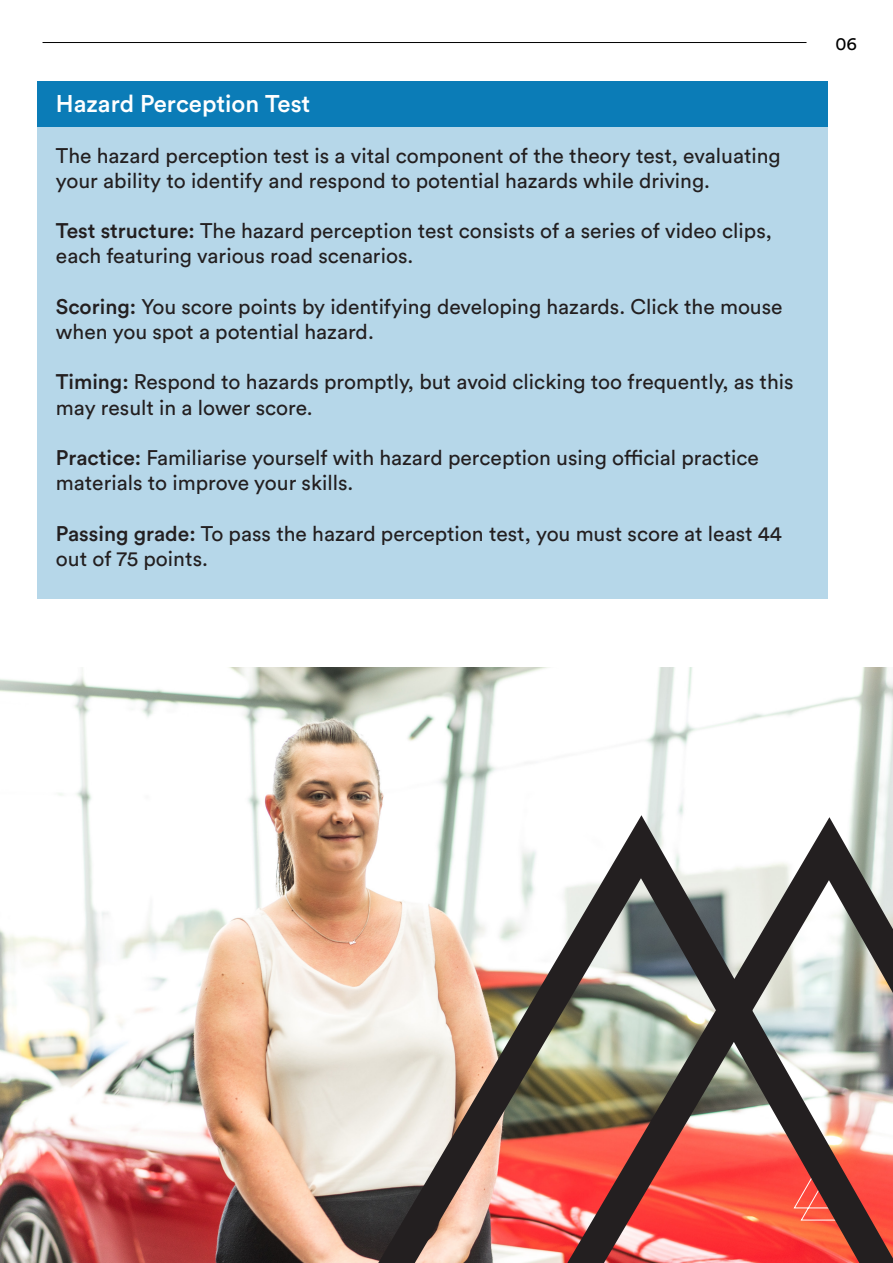
<style>
.page{position:relative;width:893px;height:1263px;background:#fff}
.page>*{position:absolute;margin:0;border:0;box-sizing:border-box;transform-origin:0 0}
.t1{font:500 24px "Circular Std";color:#fff}
.t2{font:21px/25.2px "Circular Std";color:#231f20}
.t3{font:18px "Circular Std";color:#000}
.s1{font-weight:500}
</style>
<div class="page">
<img style="left:0;top:668px;width:893px;height:595px">
<hr style="left:43px;top:42px;width:763px;height:1px;background:#000">
<img style="left:267px;top:804px;width:626px;height:459px">
<div style="left:37px;top:104px;width:791px;height:495px;background:#b6d7e9"></div>
<div style="left:37px;top:81px;width:791px;height:45px;background:#0b7cb7"></div>
<p class="t1" style="left:56px;top:89px;width:256px">Hazard Perception Test</p>
<p class="t2" style="left:56px;top:142px;width:726px">The hazard perception test is a vital component of the theory test, evaluating your ability to identify and respond to potential hazards while driving.</p>
<p class="t2" style="left:56px;top:218px;width:717px"><span class="s1">Test structure:</span> The hazard perception test consists of a series of video clips, each featuring various road scenarios.</p>
<p class="t2" style="left:56px;top:293px;width:728px"><span class="s1">Scoring:</span> You score points by identifying developing hazards. Click the mouse when you spot a potential hazard.</p>
<p class="t2" style="left:56px;top:369px;width:739px"><span class="s1">Timing:</span> Respond to hazards promptly, but avoid clicking too frequently, as this may result in a lower score.</p>
<p class="t2" style="left:56px;top:445px;width:704px"><span class="s1">Practice:</span> Familiarise yourself with hazard perception using official practice materials to improve your skills.</p>
<p class="t2" style="left:56px;top:520px;width:727px"><span class="s1">Passing grade:</span> To pass the hazard perception test, you must score at least 44 out of 75 points.</p>
<p class="t3" style="left:835px;top:33px;width:23px">06</p>
</div>
